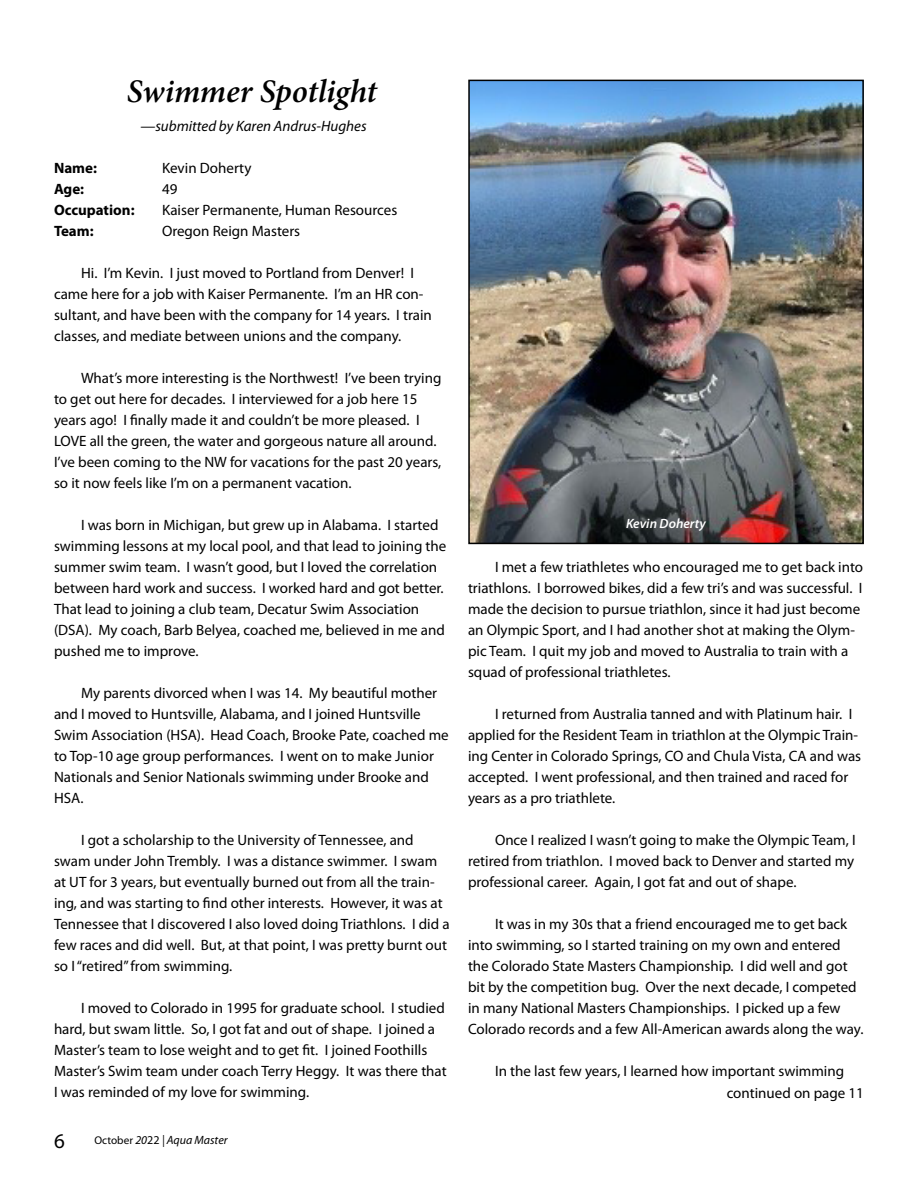
<style>
.page{position:relative;width:918px;height:1188px;background:#fff}
.page>*{position:absolute;margin:0;border:0;box-sizing:border-box;transform-origin:0 0}
.t1{font:italic 600 33px "Minion Pro";letter-spacing:-.01em;color:#000}
.t2{font:21px "Myriad Pro";color:#000}
.t3{font:15px/21px "Myriad Pro";color:#000}
.t4{font:italic 15px "Myriad Pro";color:#000}
.t5{font:700 15px "Myriad Pro";color:#000}
.t6{font:italic 600 13.5px "Myriad Pro";color:#fff}
.t7{font:italic 12px "Myriad Pro";color:#000}
.s1{font-style:normal;font-size:11.25px}
.s2{font-style:normal}
</style>
<div class="page">
<img style="left:471px;top:83px;width:390px;height:458px">
<div style="left:468px;top:80px;width:396px;height:464px;border:2px solid #000"></div>
<h1 class="t1" style="left:127px;top:68px;width:252px">Swimmer Spotlight</h1>
<p class="t4" style="left:140px;top:117px;width:228px">—submitted by Karen Andrus-Hughes</p>
<p class="t5" style="left:54px;top:158px;width:44px">Name:</p>
<p class="t3" style="left:162px;top:157px;width:91px">Kevin Doherty</p>
<p class="t5" style="left:54px;top:179px;width:32px">Age:</p>
<p class="t3" style="left:162px;top:178px;width:17px">49</p>
<p class="t5" style="left:54px;top:200px;width:82px">Occupation:</p>
<p class="t3" style="left:162px;top:199px;width:237px">Kaiser Permanente, Human Resources</p>
<p class="t5" style="left:54px;top:221px;width:41px">Team:</p>
<p class="t3" style="left:162px;top:220px;width:140px">Oregon Reign Masters</p>
<p class="t3" style="left:54px;top:262px;width:379px;text-indent:27px">Hi. I’m Kevin. I just moved to Portland from Denver! I came here for a job with Kaiser Permanente. I’m an HR con&shy;sultant, and have been with the company for 14 years. I train classes, and mediate between unions and the company.</p>
<p class="t3" style="left:54px;top:367px;width:389px;text-indent:27px">What’s more interesting is the Northwest! I’ve been trying to get out here for decades. I interviewed for a job here 15 years ago! I finally made it and couldn’t be more pleased. I LOVE all the green, the water and gorgeous nature all around.<br>I’ve been coming to the NW for vacations for the past 20 years, so it now feels like I’m on a permanent vacation.</p>
<p class="t3" style="left:54px;top:514px;width:394px;text-indent:27px">I was born in Michigan, but grew up in Alabama. I started swimming lessons at my local pool, and that lead to joining the summer swim team. I wasn’t good, but I loved the correlation between hard work and success. I worked hard and got better.<br>That lead to joining a club team, Decatur Swim Association (DSA). My coach, Barb Belyea, coached me, believed in me and pushed me to improve.</p>
<p class="t3" style="left:54px;top:682px;width:396px;text-indent:27px">My parents divorced when I was 14. My beautiful mother and I moved to Huntsville, Alabama, and I joined Huntsville Swim Association (HSA). Head Coach, Brooke Pate, coached me to Top-10 age group performances. I went on to make Junior Nationals and Senior Nationals swimming under Brooke and HSA.</p>
<p class="t3" style="left:54px;top:829px;width:397px;text-indent:27px">I got a scholarship to the University of Tennessee, and swam under John Trembly. I was a distance swimmer. I swam at UT for 3 years, but eventually burned out from all the train&shy;ing, and was starting to find other interests. However, it was at Tennessee that I discovered I also loved doing Triathlons. I did a few races and did well. But, at that point, I was pretty burnt out so I “retired” from swimming.</p>
<p class="t3" style="left:54px;top:997px;width:394px;text-indent:27px">I moved to Colorado in 1995 for graduate school. I studied hard, but swam little. So, I got fat and out of shape. I joined a Master’s team to lose weight and to get fit. I joined Foothills Master’s Swim team under coach Terry Heggy. It was there that I was reminded of my love for swimming.</p>
<h2 class="t2" style="left:54px;top:1128px;width:12px">6</h2>
<p class="t7" style="left:94px;top:1133px;width:135px"><span class="s1">October</span> 20<span class="s2">22</span> | Aqua Master</p>
<p class="t6" style="left:626px;top:515px;width:81px">Kevin Doherty</p>
<p class="t3" style="left:468px;top:556px;width:397px;text-indent:27px">I met a few triathletes who encouraged me to get back into triathlons. I borrowed bikes, did a few tri’s and was successful. I made the decision to pursue triathlon, since it had just become an Olympic Sport, and I had another shot at making the Olym&shy;pic Team. I quit my job and moved to Australia to train with a squad of professional triathletes.</p>
<p class="t3" style="left:468px;top:703px;width:395px;text-indent:27px">I returned from Australia tanned and with Platinum hair. I applied for the Resident Team in triathlon at the Olympic Train&shy;ing Center in Colorado Springs, CO and Chula Vista, CA and was accepted. I went professional, and then trained and raced for years as a pro triathlete.</p>
<p class="t3" style="left:468px;top:829px;width:389px;text-align:justify;text-indent:27px">Once I realized I wasn’t going to make the Olympic Team, I retired from triathlon. I moved back to Denver and started my professional career. Again, I got fat and out of shape.</p>
<p class="t3" style="left:468px;top:913px;width:397px;text-indent:27px">It was in my 30s that a friend encouraged me to get back into swimming, so I started training on my own and entered the Colorado State Masters Championship. I did well and got bit by the competition bug. Over the next decade, I competed in many National Masters Championships. I picked up a few Colorado records and a few All-American awards along the way.</p>
<p class="t3" style="left:495px;top:1060px;width:351px">In the last few years, I learned how important swimming</p>
<p class="t3" style="left:727px;top:1082px;width:139px">continued on page 11</p>
</div>
